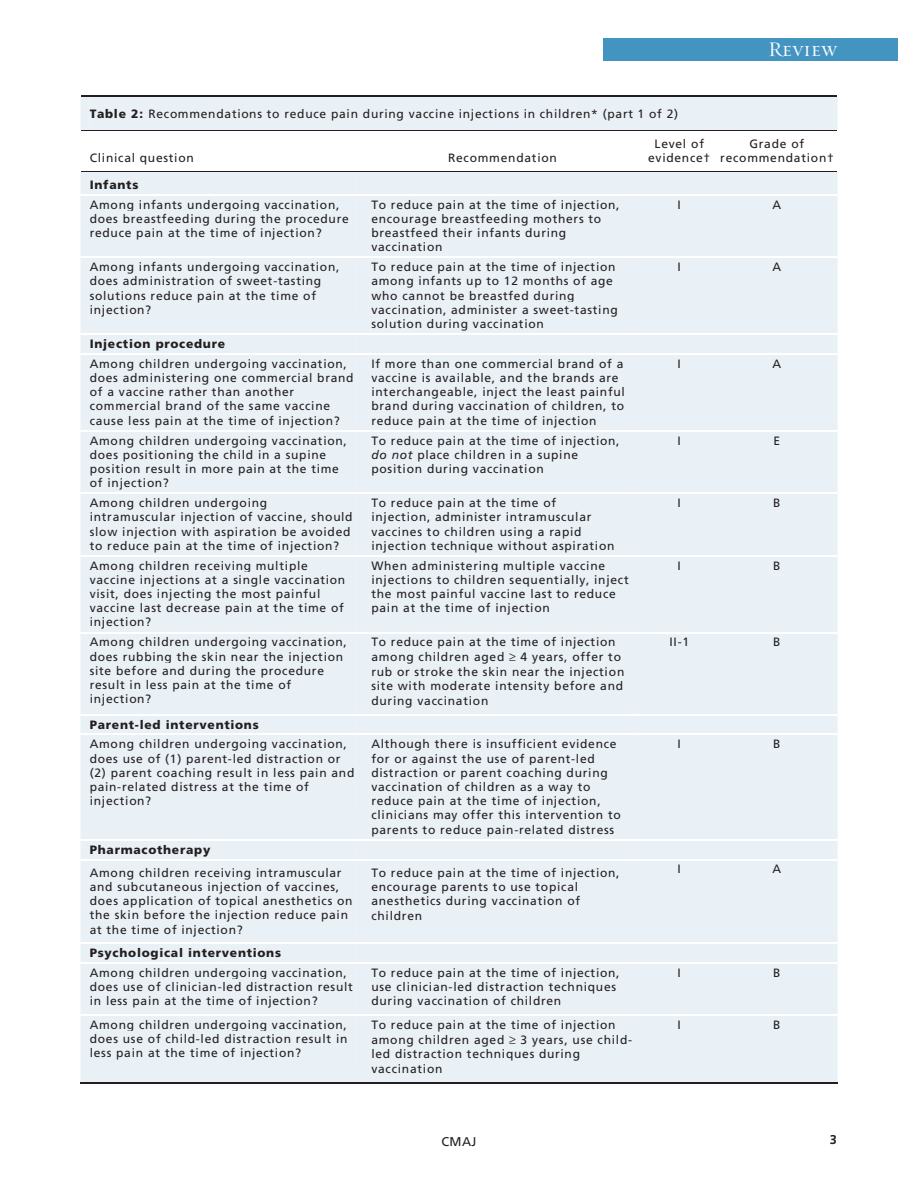
<style>
.page{position:relative;width:918px;height:1188px;background:#fff}
.page>*{position:absolute;margin:0;border:0;box-sizing:border-box;transform-origin:0 0}
.t1{font:21px "Requiem Display HTF Small Caps";letter-spacing:.005em;color:#fff}
.t2{font:12.75px "Frutiger";color:#231f20}
.t3{font:700 12.75px "Frutiger";color:#231f20}
.t4{font:12px/14.2px "Frutiger";letter-spacing:.06em;color:#231f20}
.t5{font:900 12px "Frutiger";letter-spacing:.06em;color:#231f20}
.s1{font-weight:900}
.s2{font-style:italic}
</style>
<div class="page">
<div style="left:603px;top:38px;width:295px;height:23px;background:#4494c2"></div>
<svg style="left:81px;top:97px;width:757px;height:33px"></svg>
<div style="left:90px;top:97px;width:739px;height:33px;background:#e9f0f6"></div>
<hr style="left:82px;top:95px;width:755px;height:2px;background:#231f20">
<hr style="left:82px;top:97px;width:755px;height:1px;background:#e9f0f6">
<hr style="left:82px;top:130px;width:755px;height:1px;background:#231f20">
<hr style="left:82px;top:171px;width:755px;height:1px;background:#231f20">
<div style="left:81px;top:172px;width:757px;height:910px;background:#e9f0f6"></div>
<div style="left:725px;top:1015px;width:104px;height:23px;background:#e9f0f6"></div>
<hr style="left:82px;top:1014px;width:755px;height:1px;background:#fff">
<hr style="left:81px;top:1082px;width:282px;height:1px;background:#231f20">
<hr style="left:362px;top:1082px;width:280px;height:1px;background:#231f20">
<hr style="left:641px;top:1082px;width:76px;height:1px;background:#231f20">
<hr style="left:716px;top:1082px;width:122px;height:1px;background:#231f20">
<h1 class="t1" style="left:768px;top:36px;width:71px">Review</h1>
<p class="t4" style="left:90px;top:107px;width:590px"><span class="s1">Table 2:</span> Recommendations to reduce pain during vaccine injections in children* (part 1 of 2)</p>
<p class="t4" style="left:90px;top:151px;width:106px">Clinical question</p>
<p class="t4" style="left:448px;top:151px;width:110px">Recommendation</p>
<p class="t4" style="left:648px;top:137px;width:63px;text-align:center">Level of evidence†</p>
<p class="t4" style="left:720px;top:137px;width:115px;text-align:center">Grade of recommendation†</p>
<p class="t5" style="left:90px;top:180px;width:50px">Infants</p>
<p class="t4" style="left:90px;top:198px;width:261px">Among infants undergoing vaccination, does breastfeeding during the procedure reduce pain at the time of injection?</p>
<p class="t4" style="left:371px;top:198px;width:250px">To reduce pain at the time of injection, encourage breastfeeding mothers to breastfeed their infants during vaccination</p>
<p class="t4" style="left:678px;top:198px;width:5px">I</p>
<p class="t4" style="left:773px;top:198px;width:10px">A</p>
<p class="t4" style="left:90px;top:261px;width:251px">Among infants undergoing vaccination, does administration of sweet-tasting solutions reduce pain at the time of injection?</p>
<p class="t4" style="left:371px;top:261px;width:248px">To reduce pain at the time of injection among infants up to 12 months of age who cannot be breastfed during vaccination, administer a sweet-tasting solution during vaccination</p>
<p class="t4" style="left:678px;top:261px;width:5px">I</p>
<p class="t4" style="left:773px;top:261px;width:10px">A</p>
<p class="t5" style="left:90px;top:339px;width:137px">Injection procedure</p>
<p class="t4" style="left:90px;top:358px;width:265px">Among children undergoing vaccination, does administering one commercial brand of a vaccine rather than another commercial brand of the same vaccine cause less pain at the time of injection?</p>
<p class="t4" style="left:371px;top:358px;width:255px">If more than one commercial brand of a vaccine is available, and the brands are interchangeable, inject the least painful brand during vaccination of children, to reduce pain at the time of injection</p>
<p class="t4" style="left:678px;top:357px;width:5px">I</p>
<p class="t4" style="left:773px;top:357px;width:10px">A</p>
<p class="t4" style="left:90px;top:434px;width:259px">Among children undergoing vaccination, does positioning the child in a supine position result in more pain at the time of injection?</p>
<p class="t4" style="left:371px;top:434px;width:250px">To reduce pain at the time of injection, <span class="s2">do not</span> place children in a supine position during vaccination</p>
<p class="t4" style="left:678px;top:434px;width:5px">I</p>
<p class="t4" style="left:774px;top:434px;width:8px">E</p>
<p class="t4" style="left:90px;top:497px;width:264px">Among children undergoing intramuscular injection of vaccine, should slow injection with aspiration be avoided to reduce pain at the time of injection?</p>
<p class="t4" style="left:371px;top:497px;width:245px">To reduce pain at the time of injection, administer intramuscular vaccines to children using a rapid injection technique without aspiration</p>
<p class="t4" style="left:678px;top:497px;width:5px">I</p>
<p class="t4" style="left:773px;top:497px;width:9px">B</p>
<p class="t4" style="left:90px;top:559px;width:257px">Among children receiving multiple vaccine injections at a single vaccination visit, does injecting the most painful vaccine last decrease pain at the time of injection?</p>
<p class="t4" style="left:371px;top:559px;width:259px">When administering multiple vaccine injections to children sequentially, inject the most painful vaccine last to reduce pain at the time of injection</p>
<p class="t4" style="left:678px;top:559px;width:5px">I</p>
<p class="t4" style="left:773px;top:559px;width:9px">B</p>
<p class="t4" style="left:90px;top:636px;width:259px">Among children undergoing vaccination, does rubbing the skin near the injection site before and during the procedure result in less pain at the time of injection?</p>
<p class="t4" style="left:371px;top:636px;width:255px">To reduce pain at the time of injection among children aged ≥ 4 years, offer to rub or stroke the skin near the injection site with moderate intensity before and during vaccination</p>
<p class="t4" style="left:669px;top:636px;width:21px">II-1</p>
<p class="t4" style="left:773px;top:636px;width:9px">B</p>
<p class="t5" style="left:90px;top:720px;width:171px">Parent-led interventions</p>
<p class="t4" style="left:90px;top:738px;width:266px">Among children undergoing vaccination, does use of (1) parent-led distraction or (2) parent coaching result in less pain and pain-related distress at the time of injection?</p>
<p class="t4" style="left:371px;top:738px;width:251px">Although there is insufficient evidence for or against the use of parent-led distraction or parent coaching during vaccination of children as a way to reduce pain at the time of injection, clinicians may offer this intervention to parents to reduce pain-related distress</p>
<p class="t4" style="left:678px;top:738px;width:5px">I</p>
<p class="t4" style="left:773px;top:738px;width:9px">B</p>
<p class="t5" style="left:90px;top:845px;width:122px">Pharmacotherapy</p>
<p class="t4" style="left:90px;top:867px;width:264px">Among children receiving intramuscular and subcutaneous injection of vaccines, does application of topical anesthetics on the skin before the injection reduce pain at the time of injection?</p>
<p class="t4" style="left:371px;top:867px;width:250px">To reduce pain at the time of injection, encourage parents to use topical anesthetics during vaccination of children</p>
<p class="t4" style="left:678px;top:863px;width:5px">I</p>
<p class="t4" style="left:773px;top:863px;width:10px">A</p>
<p class="t5" style="left:90px;top:948px;width:193px">Psychological interventions</p>
<p class="t4" style="left:90px;top:966px;width:265px">Among children undergoing vaccination, does use of clinician-led distraction result in less pain at the time of injection?</p>
<p class="t4" style="left:371px;top:966px;width:250px">To reduce pain at the time of injection, use clinician-led distraction techniques during vaccination of children</p>
<p class="t4" style="left:678px;top:966px;width:5px">I</p>
<p class="t4" style="left:773px;top:966px;width:9px">B</p>
<p class="t4" style="left:90px;top:1018px;width:259px;text-align:justify">Among children undergoing vaccination, does use of child-led distraction result in less pain at the time of injection?</p>
<p class="t4" style="left:371px;top:1018px;width:262px;line-height:14.7px">To reduce pain at the time of injection among children aged ≥ 3 years, use child&shy;led distraction techniques during vaccination</p>
<p class="t4" style="left:678px;top:1018px;width:5px">I</p>
<p class="t4" style="left:773px;top:1018px;width:9px">B</p>
<p class="t2" style="left:441px;top:1136px;width:37px">CMAJ</p>
<p class="t3" style="left:830px;top:1135px;width:9px">3</p>
</div>
